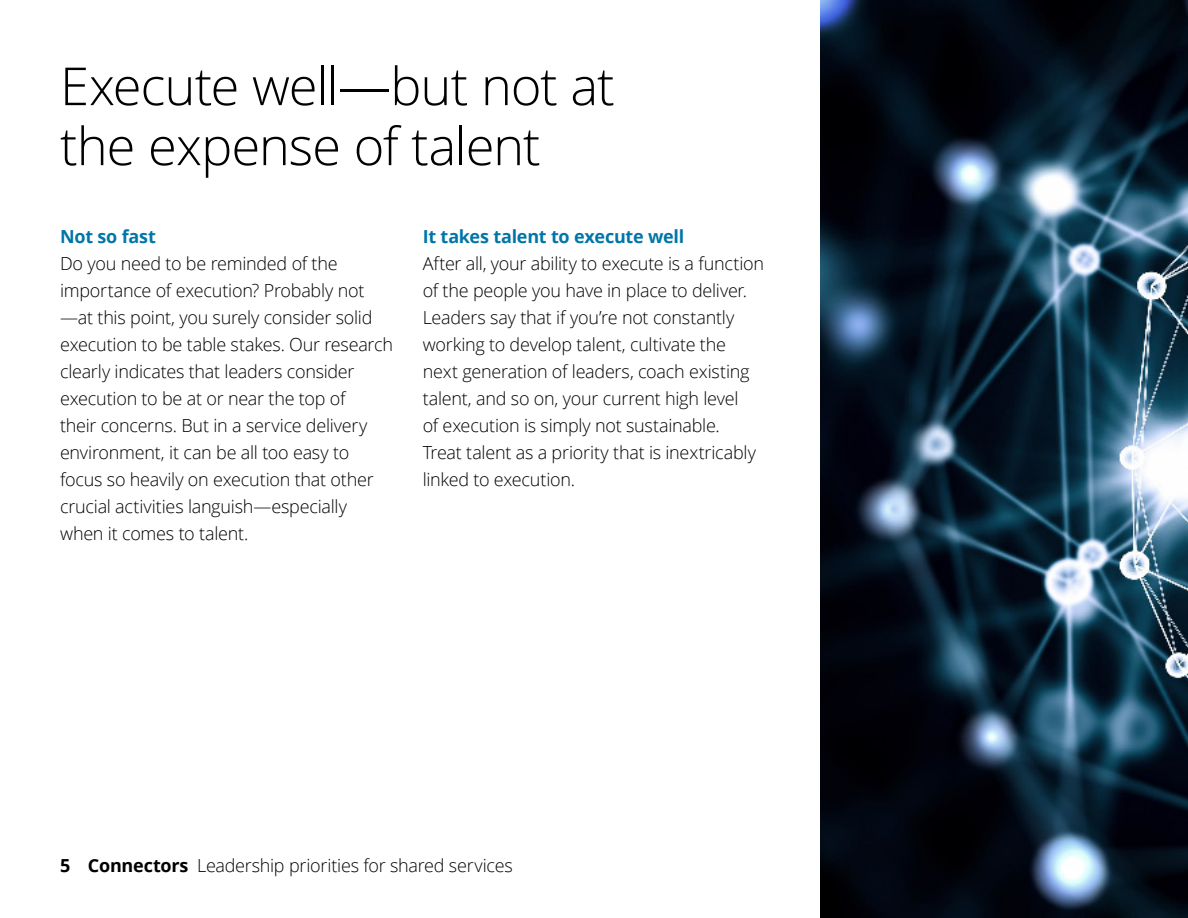
<style>
.page{position:relative;width:1188px;height:918px;background:#fff}
.page>*{position:absolute;margin:0;border:0;box-sizing:border-box;transform-origin:0 0}
.t1{font:300 52.5px/60px "Open Sans";letter-spacing:-.02em;color:#000}
.t2{font:300 18px/27px "Open Sans";letter-spacing:-.015em;color:#000}
.t3{font:700 18px "Open Sans";letter-spacing:-.015em;color:#0076a8}
.s1{font-weight:700}
</style>
<div class="page">
<img style="left:821px;top:0;width:367px;height:918px">
<h1 class="t1" style="left:60px;top:55px;width:556px">Execute well—but not at the expense of talent</h1>
<p class="t3" style="left:60px;top:224px;width:97px">Not so fast</p>
<p class="t2" style="left:60px;top:250px;width:335px">Do you need to be reminded of the importance of execution? Probably not —at this point, you surely consider solid execution to be table stakes. Our research clearly indicates that leaders consider execution to be at or near the top of<br>their concerns. But in a service delivery environment, it can be all too easy to focus so heavily on execution that other crucial activities languish—especially when it comes to talent.</p>
<p class="t3" style="left:423px;top:224px;width:263px">It takes talent to execute well</p>
<p class="t2" style="left:423px;top:250px;width:343px">After all, your ability to execute is a function of the people you have in place to deliver.<br>Leaders say that if you’re not constantly working to develop talent, cultivate the next generation of leaders, coach existing talent, and so on, your current high level<br>of execution is simply not sustainable.<br>Treat talent as a priority that is inextricably linked to execution.</p>
<p class="t2" style="left:60px;top:851px;width:454px"><span class="s1">5 Connectors</span> Leadership priorities for shared services</p>
</div>
